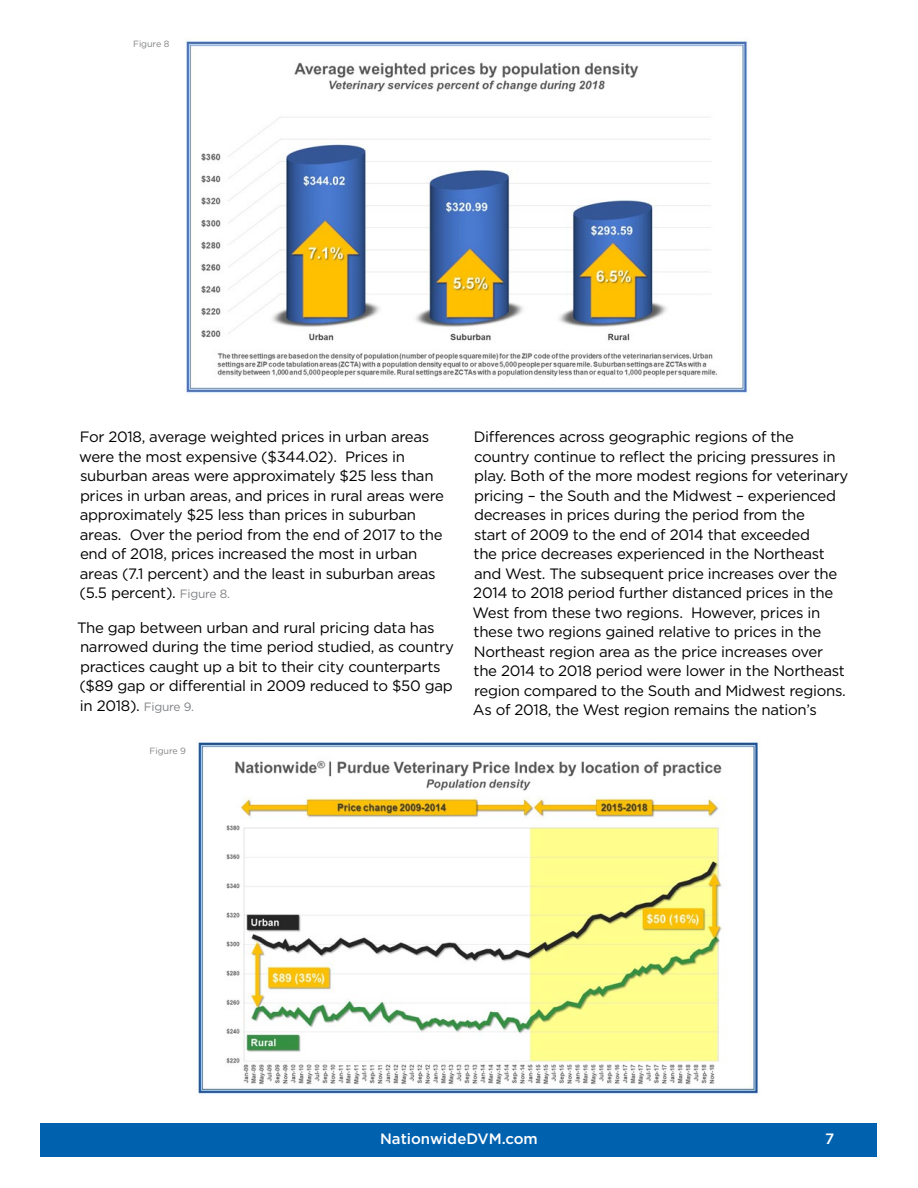
<style>
.page{position:relative;width:918px;height:1188px;background:#fff}
.page>*{position:absolute;margin:0;border:0;box-sizing:border-box;transform-origin:0 0}
.t1{font:15px/19.5px "Gotham";letter-spacing:-.02em;color:#000}
.t2{font:500 15px "Gotham";color:#fff}
.t3{font:9px "Gotham";letter-spacing:-.01em;color:#808285}
.s1{font-size:12px;color:#808285}
</style>
<div class="page">
<div style="left:40px;top:1123px;width:838px;height:33px;background:#0062af"></div>
<img style="left:185px;top:40px;width:563px;height:354px">
<img style="left:197px;top:741px;width:563px;height:353px">
<p class="t3" style="left:133px;top:38px;width:38px">Figure 8</p>
<p class="t1" style="left:79px;top:427px;width:366px">For 2018, average weighted prices in urban areas were the most expensive ($344.02). Prices in suburban areas were approximately $25 less than prices in urban areas, and prices in rural areas were approximately $25 less than prices in suburban areas. Over the period from the end of 2017 to the end of 2018, prices increased the most in urban areas (7.1 percent) and the least in suburban areas (5.5 percent). <span class="s1">Figure 8.</span></p>
<p class="t1" style="left:77px;top:618px;width:378px">The gap between urban and rural pricing data has narrowed during the time period studied, as country practices caught up a bit to their city counterparts ($89 gap or differential in 2009 reduced to $50 gap in 2018). <span class="s1">Figure 9.</span></p>
<p class="t3" style="left:150px;top:745px;width:38px">Figure 9</p>
<p class="t1" style="left:473px;top:427px;width:377px">Differences across geographic regions of the country continue to reflect the pricing pressures in play. Both of the more modest regions for veterinary pricing – the South and the Midwest – experienced decreases in prices during the period from the<br>start of 2009 to the end of 2014 that exceeded<br>the price decreases experienced in the Northeast and West. The subsequent price increases over the 2014 to 2018 period further distanced prices in the West from these two regions. However, prices in these two regions gained relative to prices in the Northeast region area as the price increases over the 2014 to 2018 period were lower in the Northeast region compared to the South and Midwest regions.<br>As of 2018, the West region remains the nation’s</p>
<p class="t2" style="left:380px;top:1129px;width:159px">NationwideDVM.com</p>
<p class="t2" style="left:825px;top:1129px;width:11px">7</p>
</div>
